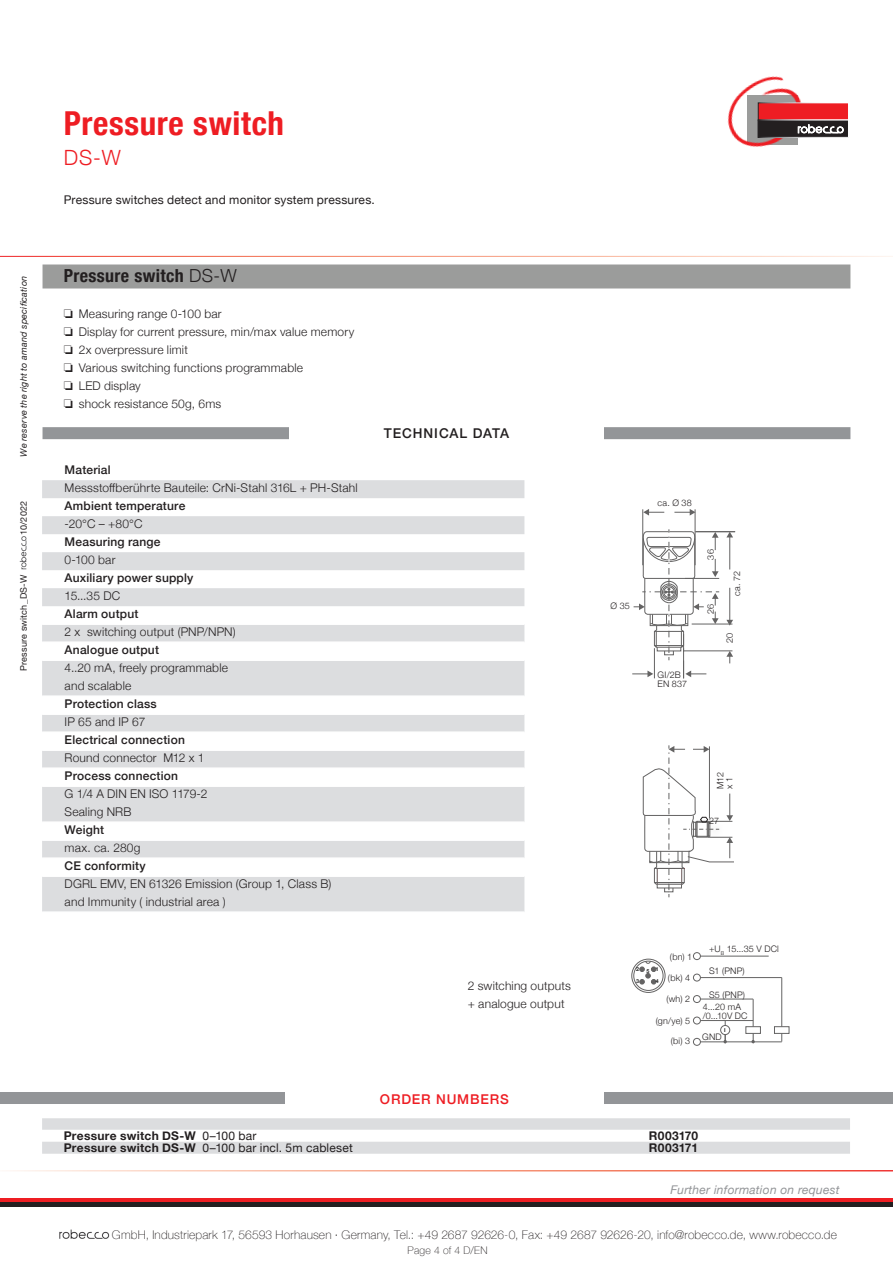
<style>
.page{position:relative;width:893px;height:1263px;background:#fff}
.page>*{position:absolute;margin:0;border:0;box-sizing:border-box;transform-origin:0 0}
.t1{font:700 condensed 33px "Helvetica Neue";letter-spacing:.02em;color:#ee1d23}
.t2{font:300 21px "Helvetica Neue";color:#ee1d23}
.t3{font:700 condensed 18px "Helvetica Neue";letter-spacing:.02em;color:#231f20}
.t4{font:500 13.5px "Helvetica Neue";letter-spacing:.07em;color:#231f20}
.t5{font:500 13.5px "Helvetica Neue";letter-spacing:.06em;color:#ee1d23}
.t6{font:300 12px/18px "Helvetica Neue";letter-spacing:.015em;color:#231f20}
.t7{font:500 12px "Helvetica Neue";letter-spacing:.015em;color:#231f20}
.t8{font:100 12px "Helvetica Neue";letter-spacing:.015em;color:#231f20}
.t9{font:12px "Helvetica Neue";letter-spacing:.015em;color:#231f20}
.t10{font:700 12px "Helvetica Neue";letter-spacing:.025em;color:#231f20}
.t11{font:italic 12px "Helvetica Neue";letter-spacing:.02em;color:#939598}
.t12{font:100 10.5px "Helvetica Neue";letter-spacing:.025em;color:#231f20}
.t13{font:300 9px/9px "Helvetica Neue";letter-spacing:.02em;color:#231f20}
.t14{font:italic 9px "Helvetica Neue";letter-spacing:.025em;color:#231f20}
.t15{font:9px "Helvetica Neue";letter-spacing:.02em;color:#231f20}
.t16{font:500 5.4px "Helvetica Neue";color:#000}
.s1{font-weight:300;font-stretch:normal}
.s2{font-weight:400}
.s3{font-weight:700}
</style>
<div class="page">
<svg style="left:42px;top:480px;width:482px;height:126px;fill:#dcdddf"></svg>
<svg style="left:42px;top:625px;width:482px;height:286px;fill:#dcdddf"></svg>
<hr style="left:42px;top:641px;width:482px;height:2px;background:#fff">
<hr style="left:42px;top:659px;width:482px;height:2px;background:#fff">
<hr style="left:42px;top:695px;width:482px;height:2px;background:#fff">
<hr style="left:42px;top:713px;width:482px;height:2px;background:#fff">
<hr style="left:42px;top:731px;width:482px;height:2px;background:#fff">
<hr style="left:42px;top:749px;width:482px;height:2px;background:#fff">
<hr style="left:42px;top:767px;width:482px;height:2px;background:#fff">
<hr style="left:42px;top:785px;width:482px;height:2px;background:#fff">
<hr style="left:42px;top:821px;width:482px;height:2px;background:#fff">
<hr style="left:42px;top:839px;width:482px;height:2px;background:#fff">
<hr style="left:42px;top:857px;width:482px;height:2px;background:#fff">
<hr style="left:42px;top:875px;width:482px;height:2px;background:#fff">
<div style="left:43px;top:264px;width:807px;height:24px;background:#9b9c9b"></div>
<img style="left:59px;top:1229px;width:51px;height:10px">
<hr style="left:0;top:1198px;width:893px;height:4px;background:#ee1d23">
<hr style="left:0;top:1202px;width:893px;height:4px;background:#231f20">
<img style="left:727px;top:76px;width:83px;height:71px">
<div style="left:758px;top:103px;width:90px;height:17px;background:#ee1d23"></div>
<div style="left:758px;top:120px;width:91px;height:18px;border:1px solid #fff"></div>
<svg style="left:758px;top:120px;width:90px;height:17px;background:#474445"></svg>
<img style="left:19px;top:536px;width:8px;height:34px">
<hr style="left:729px;top:536px;width:1px;height:33px;background:#646363">
<svg style="left:726px;top:532px;width:7px;height:5px"></svg>
<hr style="left:729px;top:588px;width:1px;height:33px;background:#646363">
<svg style="left:726px;top:620px;width:7px;height:6px"></svg>
<svg style="left:674px;top:509px;width:21px;height:7px"></svg>
<svg style="left:643px;top:509px;width:21px;height:7px"></svg>
<hr style="left:642px;top:509px;width:1px;height:56px;background:#646363">
<hr style="left:695px;top:509px;width:1px;height:56px;background:#646363">
<hr style="left:695px;top:531px;width:40px;height:1px;background:#646363">
<svg style="left:726px;top:651px;width:7px;height:12px"></svg>
<hr style="left:692px;top:624px;width:40px;height:1px;background:#646363">
<hr style="left:684px;top:651px;width:48px;height:1px;background:#646363">
<svg style="left:632px;top:529px;width:87px;height:149px"></svg>
<svg style="left:643px;top:745px;width:91px;height:152px"></svg>
<svg style="left:42px;top:1118px;width:808px;height:36px"></svg>
<div style="left:43px;top:427px;width:807px;height:12px;background:#939598"></div>
<div style="left:289px;top:414px;width:315px;height:35px;background:#fff"></div>
<div style="left:0;top:1092px;width:893px;height:12px;background:#939598"></div>
<div style="left:285px;top:1086px;width:319px;height:21px;background:#fff"></div>
<hr style="left:700px;top:956px;width:69px;height:1px;background:#646363">
<div style="left:693px;top:952px;width:8px;height:8px;border:1px solid #646363;border-radius:50%"></div>
<hr style="left:700px;top:977px;width:82px;height:1px;background:#646363">
<div style="left:693px;top:974px;width:8px;height:7px;border:1px solid #646363;border-radius:50%"></div>
<hr style="left:700px;top:999px;width:53px;height:1px;background:#646363">
<div style="left:693px;top:995px;width:8px;height:8px;border:1px solid #646363;border-radius:50%"></div>
<hr style="left:700px;top:1020px;width:53px;height:1px;background:#646363">
<div style="left:693px;top:1017px;width:8px;height:7px;border:1px solid #646363;border-radius:50%"></div>
<hr style="left:700px;top:1041px;width:82px;height:1px;background:#646363">
<div style="left:693px;top:1038px;width:8px;height:7px;border:1px solid #646363;border-radius:50%"></div>
<div style="left:720px;top:1025px;width:10px;height:10px;border:1px solid #646363;border-radius:50%"></div>
<div style="left:745px;top:1026px;width:16px;height:8px;border:1px solid #646363"></div>
<div style="left:774px;top:1026px;width:15px;height:8px;border:1px solid #646363"></div>
<svg style="left:751px;top:1033px;width:4px;height:10px"></svg>
<svg style="left:723px;top:1034px;width:4px;height:9px"></svg>
<svg style="left:753px;top:999px;width:1px;height:28px"></svg>
<hr style="left:781px;top:977px;width:1px;height:50px;background:#646363">
<div style="left:632px;top:959px;width:33px;height:33px;border:1px solid #646363;border-radius:50%"></div>
<div style="left:634px;top:961px;width:29px;height:29px;border:1px solid #646363;border-radius:50%"></div>
<svg style="left:640px;top:961px;width:16px;height:23px"></svg>
<p class="t14" style="left:17px;top:457px;width:182px;rotate:-90deg">We reserve the right to amand specification</p>
<p class="t15" style="left:17px;top:535px;width:35px;rotate:-90deg">10/2022</p>
<p class="t15" style="left:17px;top:671px;width:98px;rotate:-90deg">Pressure switch_DS-W</p>
<h1 class="t1" style="left:64px;top:96px;width:222px">Pressure switch</h1>
<h2 class="t2" style="left:64px;top:140px;width:58px">DS-W</h2>
<p class="t9" style="left:64px;top:191px;width:313px">Pressure switches detect and monitor system pressures.</p>
<h3 class="t3" style="left:64px;top:261px;width:174px">Pressure switch <span class="s1">DS-W</span></h3>
<p class="t6" style="left:64px;top:304px;width:292px">❏ Measuring range 0-100 bar<br>❏ Display for current pressure, min/max value memory ❏ 2x overpressure limit<br>❏ Various switching functions programmable<br>❏ LED display<br>❏ shock resistance 50g, 6ms</p>
<p class="t7" style="left:65px;top:460px;width:48px">Material</p>
<p class="t6" style="left:65px;top:478px;width:295px">Messstoffberührte Bauteile: CrNi-Stahl 316L + PH-Stahl</p>
<p class="t7" style="left:65px;top:496px;width:122px">Ambient temperature</p>
<p class="t6" style="left:65px;top:514px;width:79px">-20°C – +80°C</p>
<p class="t7" style="left:65px;top:532px;width:97px">Measuring range</p>
<p class="t6" style="left:65px;top:550px;width:52px">0-100 bar</p>
<p class="t7" style="left:65px;top:568px;width:130px">Auxiliary power supply</p>
<p class="t6" style="left:65px;top:586px;width:57px">15...35 DC</p>
<p class="t7" style="left:65px;top:604px;width:75px">Alarm output</p>
<p class="t6" style="left:65px;top:622px;width:173px">2 x switching output (PNP/NPN)</p>
<p class="t7" style="left:65px;top:640px;width:96px">Analogue output</p>
<p class="t6" style="left:65px;top:658px;width:165px">4..20 mA, freely programmable and scalable</p>
<p class="t7" style="left:65px;top:694px;width:94px">Protection class</p>
<p class="t6" style="left:65px;top:712px;width:82px">IP 65 and IP 67</p>
<p class="t7" style="left:65px;top:730px;width:122px">Electrical connection</p>
<p class="t6" style="left:65px;top:748px;width:141px">Round connector M12 x 1</p>
<p class="t7" style="left:65px;top:766px;width:115px">Process connection</p>
<p class="t6" style="left:65px;top:784px;width:144px">G 1/4 A DIN EN ISO 1179-2<br>Sealing NRB</p>
<p class="t7" style="left:65px;top:820px;width:41px">Weight</p>
<p class="t6" style="left:65px;top:838px;width:77px">max. ca. 280g</p>
<p class="t7" style="left:65px;top:856px;width:83px">CE conformity</p>
<p class="t6" style="left:65px;top:874px;width:268px">DGRL EMV, EN 61326 Emission (Group 1, Class B) and Immunity ( industrial area )</p>
<p class="t4" style="left:384px;top:422px;width:127px">TECHNICAL DATA</p>
<p class="t13" style="left:610px;top:600px;width:21px">Ø 35</p>
<p class="t13" style="left:658px;top:497px;width:36px">ca. Ø 38</p>
<p class="t13" style="left:658px;top:670px;width:31px">GI/2B<br>EN 837</p>
<p class="t13" style="left:705px;top:559px;width:12px;rotate:-90deg">36</p>
<p class="t13" style="left:705px;top:614px;width:12px;rotate:-90deg">26</p>
<p class="t13" style="left:732px;top:595px;width:26px;rotate:-90deg">ca. 72</p>
<p class="t13" style="left:725px;top:643px;width:12px;rotate:-90deg">20</p>
<p class="t13" style="left:715px;top:789px;width:18px;rotate:-90deg">M12 x 1</p>
<p class="t13" style="left:709px;top:816px;width:11px">27</p>
<p class="t13" style="left:709px;top:943px;width:71px">+U<sub>B</sub> 15...35 V DCl</p>
<p class="t13" style="left:709px;top:966px;width:37px">S1 (PNP)</p>
<p class="t13" style="left:670px;top:951px;width:24px">(bn) 1</p>
<p class="t13" style="left:668px;top:972px;width:24px">(bk) 4</p>
<p class="t16" style="left:636px;top:964px;width:4px">2</p>
<p class="t16" style="left:656px;top:964px;width:4px">1</p>
<p class="t16" style="left:636px;top:977px;width:4px">3</p>
<p class="t16" style="left:656px;top:977px;width:4px">4</p>
<p class="t16" style="left:646px;top:967px;width:4px">5</p>
<p class="t6" style="left:468px;top:976px;width:105px">2 switching outputs + analogue output</p>
<p class="t13" style="left:709px;top:989px;width:37px">S5 (PNP)</p>
<p class="t13" style="left:702px;top:1031px;width:21px">GND</p>
<p class="t13" style="left:671px;top:1036px;width:21px">(bi) 3</p>
<p class="t13" style="left:666px;top:994px;width:25px">(wh) 2</p>
<p class="t13" style="left:703px;top:1001px;width:46px">4...20 mA /0...10V DC</p>
<p class="t13" style="left:656px;top:1016px;width:36px">(gn/ye) 5</p>
<p class="t16" style="left:724px;top:1026px;width:3px">I</p>
<p class="t5" style="left:380px;top:1088px;width:130px">ORDER NUMBERS</p>
<p class="t10" style="left:64px;top:1126px;width:194px">Pressure switch DS-W <span class="s2">0–100 bar</span></p>
<p class="t10" style="left:649px;top:1126px;width:51px">R003170</p>
<p class="t9" style="left:64px;top:1139px;width:290px"><span class="s3">Pressure switch DS-W</span> 0–100 bar incl. 5m cableset</p>
<p class="t10" style="left:649px;top:1138px;width:51px">R003171</p>
<p class="t11" style="left:670px;top:1181px;width:171px">Further information on request</p>
<p class="t8" style="left:112px;top:1225px;width:727px">GmbH, Industriepark 17, 56593 Horhausen · Germany, Tel.: +49 2687 92626-0, Fax: +49 2687 92626-20, info@robecco.de, www.robecco.de</p>
<p class="t12" style="left:408px;top:1242px;width:81px">Page 4 of 4 D/EN</p>
</div>
